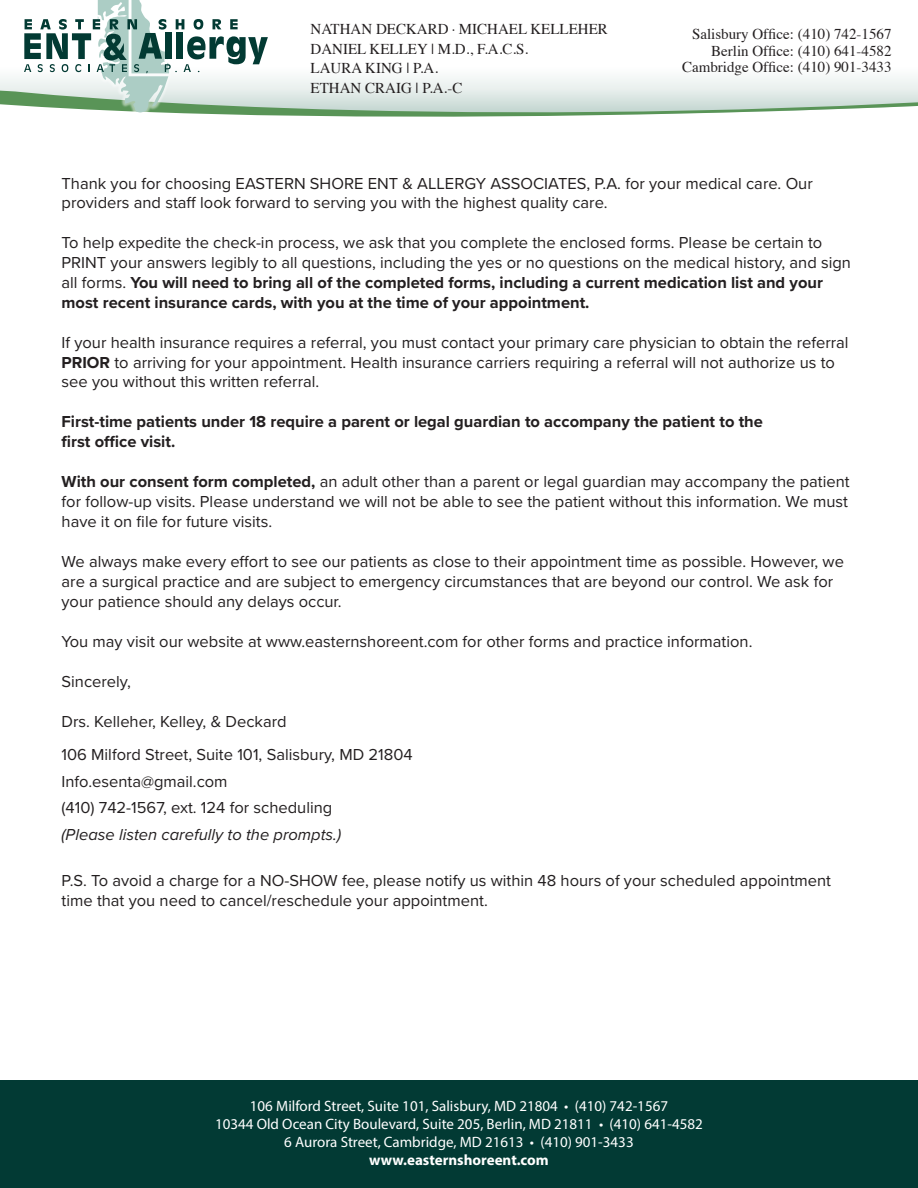
<style>
.page{position:relative;width:918px;height:1188px;background:#fff}
.page>*{position:absolute;margin:0;border:0;box-sizing:border-box;transform-origin:0 0}
.t1{font:16.5px/19.8px "Proxima Nova";color:#231f20}
.t2{font:700 16.5px/19.8px "Proxima Nova";color:#231f20}
.t3{font:italic 16.5px "Proxima Nova";color:#231f20}
.t4{font:15px "Myriad Pro";color:#fff}
.Header_Style_2{font:15px/19.5px "Times";color:#231f20}
.Header_Style{font:15px "Times";color:#231f20}
.t5{font:700 15px "Myriad Pro";color:#fff}
.s1{font-family:"Myriad Pro";font-stretch:condensed}
.s2{font-weight:700}
</style>
<div class="page">
<svg style="left:0;top:0;width:918px;height:117px"></svg>
<div style="left:0;top:1081px;width:918px;height:107px;background:#023a34"></div>
<p class="Header_Style_2" style="left:311px;top:18px;width:299px">NATHAN DECKARD <span class="s1">·</span> MICHAEL KELLEHER<br>DANIEL KELLEY | M.D., F.A.C.S.<br>LAURA KING | P.A.</p>
<p class="Header_Style_2" style="left:311px;top:76px;width:153px">ETHAN CRAIG | P.A.-C</p>
<p class="Header_Style" style="left:692px;top:20px;width:201px">Salisbury Office: (410) 742-1567</p>
<p class="Header_Style" style="left:711px;top:37px;width:182px">Berlin Office: (410) 641-4582</p>
<p class="Header_Style" style="left:682px;top:53px;width:211px">Cambridge Office: (410) 901-3433</p>
<p class="t1" style="left:62px;top:172px;width:753px">Thank you for choosing EASTERN SHORE ENT &amp; ALLERGY ASSOCIATES, P.A. for your medical care. Our providers and staff look forward to serving you with the highest quality care.</p>
<p class="t1" style="left:62px;top:232px;width:791px">To help expedite the check-in process, we ask that you complete the enclosed forms. Please be certain to PRINT your answers legibly to all questions, including the yes or no questions on the medical history, and sign all forms. <span class="s2">You will need to bring all of the completed forms, including a current medication list and your most recent insurance cards, with you at the time of your appointment.</span></p>
<p class="t1" style="left:62px;top:332px;width:789px">If your health insurance requires a referral, you must contact your primary care physician to obtain the referral<br><span class="s2">PRIOR</span> to arriving for your appointment. Health insurance carriers requiring a referral will not authorize us to see you without this written referral.</p>
<p class="t2" style="left:62px;top:412px;width:703px">First-time patients under 18 require a parent or legal guardian to accompany the patient to the first office visit.</p>
<p class="t1" style="left:62px;top:471px;width:790px;text-align:justify"><span class="s2">With our consent form completed,</span> an adult other than a parent or legal guardian may accompany the patient for follow-up visits. Please understand we will not be able to see the patient without this information. We must have it on file for future visits.</p>
<p class="t1" style="left:62px;top:551px;width:784px">We always make every effort to see our patients as close to their appointment time as possible. However, we are a surgical practice and are subject to emergency circumstances that are beyond our control. We ask for your patience should any delays occur.</p>
<p class="t1" style="left:62px;top:631px;width:692px">You may visit our website at www.easternshoreent.com for other forms and practice information.</p>
<p class="t1" style="left:62px;top:671px;width:71px">Sincerely,</p>
<p class="t1" style="left:62px;top:711px;width:227px">Drs. Kelleher, Kelley, &amp; Deckard</p>
<p class="t1" style="left:62px;top:744px;width:353px">106 Milford Street, Suite 101, Salisbury, MD 21804</p>
<p class="t1" style="left:62px;top:770px;width:168px">Info.esenta@gmail.com</p>
<p class="t1" style="left:62px;top:797px;width:272px">(410) 742-1567, ext. 124 for scheduling</p>
<p class="t3" style="left:62px;top:822px;width:281px">(Please listen carefully to the prompts.)</p>
<p class="t1" style="left:62px;top:870px;width:771px">P.S. To avoid a charge for a NO-SHOW fee, please notify us within 48 hours of your scheduled appointment time that you need to cancel/reschedule your appointment.</p>
<p class="t4" style="left:250px;top:1097px;width:420px">106 Milford Street, Suite 101, Salisbury, MD 21804 • (410) 742-1567</p>
<p class="t4" style="left:215px;top:1115px;width:489px">10344 Old Ocean City Boulevard, Suite 205, Berlin, MD 21811 • (410) 641-4582</p>
<p class="t4" style="left:284px;top:1133px;width:351px">6 Aurora Street, Cambridge, MD 21613 • (410) 901-3433</p>
<p class="t5" style="left:369px;top:1150px;width:181px">www.easternshoreent.com</p>
</div>
